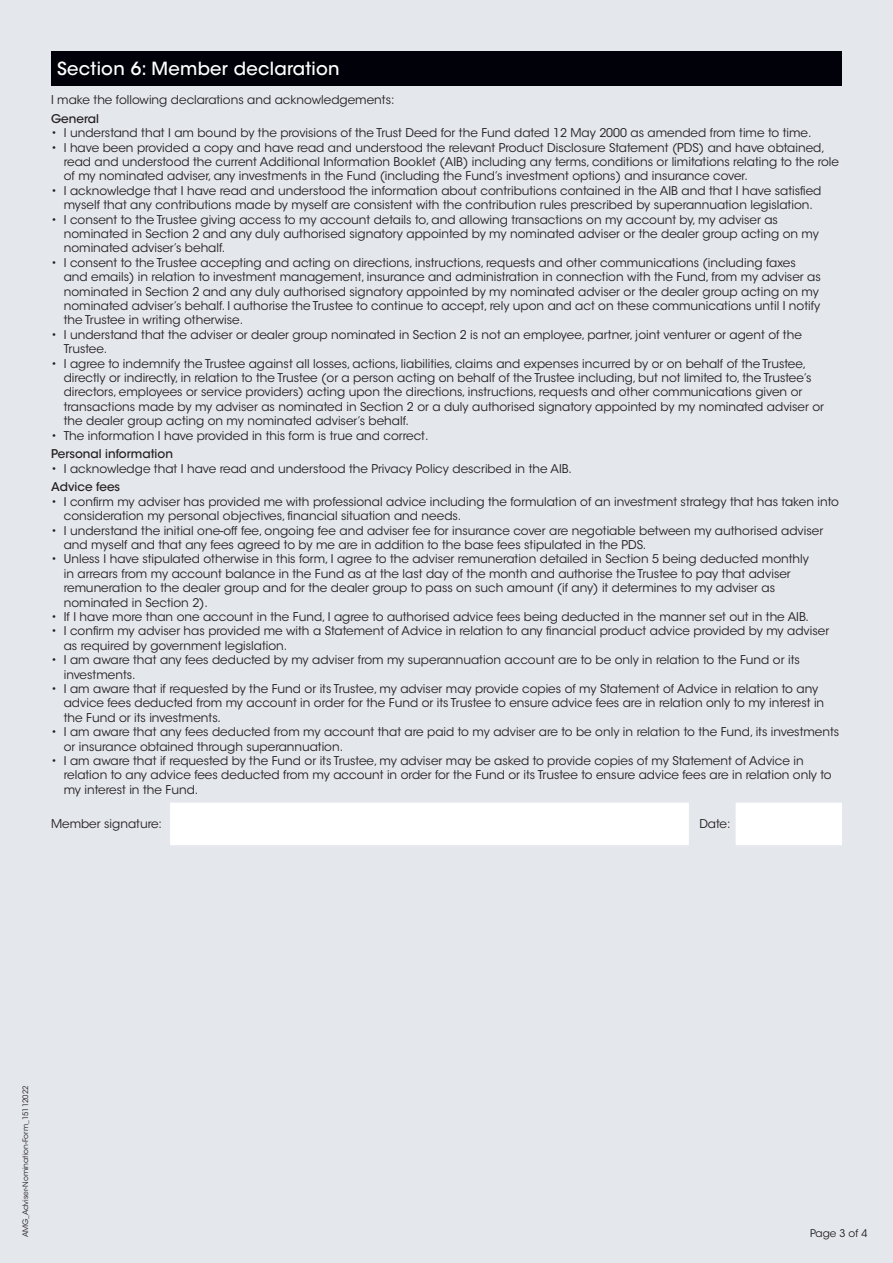
<style>
.page{position:relative;width:893px;height:1263px;background:#e4e7ec}
.page>*{position:absolute;margin:0;border:0;box-sizing:border-box;transform-origin:0 0}
.Subheading{font:500 18px "ITC Avant Garde Std";letter-spacing:.015em;color:#fff}
.t1{font:12px/14.4px "ITC Avant Garde Std";color:#231f20}
.t2{font:500 12px "ITC Avant Garde Std";color:#231f20}
.t3{font:10.5px "ITC Avant Garde Std";color:#231f20}
.t4{font:7.5px "ITC Avant Garde Std";color:#231f20}
</style>
<div class="page">
<div style="left:51px;top:51px;width:791px;height:34px;background:#000109"></div>
<div style="left:170px;top:803px;width:672px;height:42px;background:#fff"></div>
<p class="Subheading" style="left:57px;top:57px;width:284px">Section 6: Member declaration</p>
<p class="t1" style="left:51px;top:93px;width:345px">I make the following declarations and acknowledgements:</p>
<p class="t2" style="left:51px;top:111px;width:49px">General</p>
<p class="t1" style="left:51px;top:126px;width:762px">• I understand that I am bound by the provisions of the Trust Deed for the Fund dated 12 May 2000 as amended from time to time.</p>
<p class="t1" style="left:64px;top:140px;width:777px;text-indent:-13px">• I have been provided a copy and have read and understood the relevant Product Disclosure Statement (PDS) and have obtained, read and understood the current Additional Information Booklet (AIB) including any terms, conditions or limitations relating to the role of my nominated adviser, any investments in the Fund (including the Fund’s investment options) and insurance cover.</p>
<p class="t1" style="left:51px;top:183px;width:772px;text-align:center">• I acknowledge that I have read and understood the information about contributions contained in the AIB and that I have satisfied myself that any contributions made by myself are consistent with the contribution rules prescribed by superannuation legislation.</p>
<p class="t1" style="left:64px;top:212px;width:757px;text-indent:-13px">• I consent to the Trustee giving access to my account details to, and allowing transactions on my account by, my adviser as nominated in Section 2 and any duly authorised signatory appointed by my nominated adviser or the dealer group acting on my nominated adviser’s behalf.</p>
<p class="t1" style="left:64px;top:255px;width:758px;text-indent:-13px">• I consent to the Trustee accepting and acting on directions, instructions, requests and other communications (including faxes and emails) in relation to investment management, insurance and administration in connection with the Fund, from my adviser as nominated in Section 2 and any duly authorised signatory appointed by my nominated adviser or the dealer group acting on my nominated adviser’s behalf. I authorise the Trustee to continue to accept, rely upon and act on these communications until I notify the Trustee in writing otherwise.</p>
<p class="t1" style="left:64px;top:327px;width:740px;text-indent:-13px">• I understand that the adviser or dealer group nominated in Section 2 is not an employee, partner, joint venturer or agent of the<br>Trustee.</p>
<p class="t1" style="left:64px;top:356px;width:762px;text-indent:-13px">• I agree to indemnify the Trustee against all losses, actions, liabilities, claims and expenses incurred by or on behalf of the Trustee, directly or indirectly, in relation to the Trustee (or a person acting on behalf of the Trustee including, but not limited to, the Trustee’s directors, employees or service providers) acting upon the directions, instructions, requests and other communications given or transactions made by my adviser as nominated in Section 2 or a duly authorised signatory appointed by my nominated adviser or the dealer group acting on my nominated adviser’s behalf.</p>
<p class="t1" style="left:51px;top:428px;width:379px">• The information I have provided in this form is true and correct.</p>
<p class="t2" style="left:51px;top:446px;width:123px">Personal information</p>
<p class="t1" style="left:51px;top:461px;width:522px">• I acknowledge that I have read and understood the Privacy Policy described in the AIB.</p>
<p class="t2" style="left:51px;top:479px;width:71px">Advice fees</p>
<p class="t1" style="left:64px;top:494px;width:777px;text-indent:-13px">• I confirm my adviser has provided me with professional advice including the formulation of an investment strategy that has taken into consideration my personal objectives, financial situation and needs.</p>
<p class="t1" style="left:64px;top:523px;width:761px;text-indent:-13px">• I understand the initial one-off fee, ongoing fee and adviser fee for insurance cover are negotiable between my authorised adviser and myself and that any fees agreed to by me are in addition to the base fees stipulated in the PDS.</p>
<p class="t1" style="left:64px;top:552px;width:747px;text-indent:-13px">• Unless I have stipulated otherwise in this form, I agree to the adviser remuneration detailed in Section 5 being deducted monthly in arrears from my account balance in the Fund as at the last day of the month and authorise the Trustee to pay that adviser remuneration to the dealer group and for the dealer group to pass on such amount (if any) it determines to my adviser as nominated in Section 2).</p>
<p class="t1" style="left:51px;top:609px;width:759px">• If I have more than one account in the Fund, I agree to authorised advice fees being deducted in the manner set out in the AIB.</p>
<p class="t1" style="left:64px;top:624px;width:767px;text-indent:-13px">• I confirm my adviser has provided me with a Statement of Advice in relation to any financial product advice provided by my adviser as required by government legislation.</p>
<p class="t1" style="left:64px;top:653px;width:738px;text-indent:-13px">• I am aware that any fees deducted by my adviser from my superannuation account are to be only in relation to the Fund or its investments.</p>
<p class="t1" style="left:64px;top:681px;width:762px;text-indent:-13px">• I am aware that if requested by the Fund or its Trustee, my adviser may provide copies of my Statement of Advice in relation to any advice fees deducted from my account in order for the Fund or its Trustee to ensure advice fees are in relation only to my interest in the Fund or its investments.</p>
<p class="t1" style="left:64px;top:725px;width:777px;text-indent:-13px">• I am aware that any fees deducted from my account that are paid to my adviser are to be only in relation to the Fund, its investments or insurance obtained through superannuation.</p>
<p class="t1" style="left:64px;top:753px;width:769px;text-indent:-13px">• I am aware that if requested by the Fund or its Trustee, my adviser may be asked to provide copies of my Statement of Advice in relation to any advice fees deducted from my account in order for the Fund or its Trustee to ensure advice fees are in relation only to my interest in the Fund.</p>
<p class="t1" style="left:51px;top:817px;width:113px">Member signature:</p>
<p class="t1" style="left:699px;top:817px;width:33px">Date:</p>
<p class="t4" style="left:21px;top:1237px;width:153px;rotate:-90deg">AMG_Adviser-Nomination-Form_15112022</p>
<p class="t3" style="left:810px;top:1227px;width:59px">Page 3 of 4</p>
</div>
